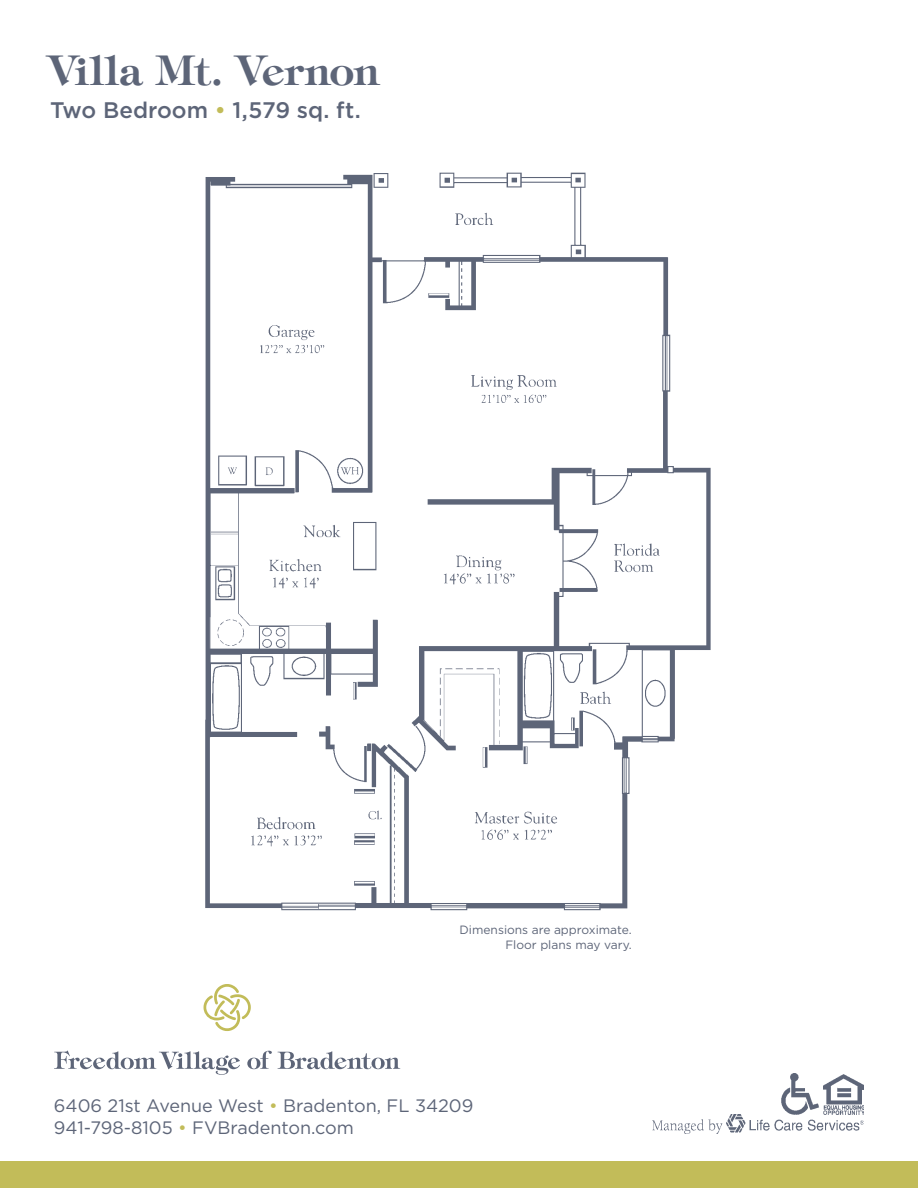
<style>
.page{position:relative;width:918px;height:1188px;background:#fff}
.page>*{position:absolute;margin:0;border:0;box-sizing:border-box;transform-origin:0 0}
.t1{font:600 41.25px "Tiffany Std";color:#5d6578}
.t2{font:500 22.5px "Gotham";letter-spacing:-.005em;color:#5d6578}
.t3{font:18px/21.6px "Gotham";color:#5d6578}
.t4{font:12px "Gotham";color:#5d6578}
.s1{color:#c2bc59}
</style>
<div class="page">
<img style="left:781px;top:1074px;width:38px;height:41px">
<img style="left:824px;top:1074px;width:40px;height:41px">
<img style="left:653px;top:1115px;width:211px;height:19px">
<div style="left:0;top:1161px;width:918px;height:27px;background:#c2bc59"></div>
<svg style="left:204px;top:984px;width:47px;height:47px"></svg>
<svg style="left:247px;top:1051px;width:25px;height:18px"></svg>
<svg style="left:278px;top:1051px;width:122px;height:18px"></svg>
<svg style="left:54px;top:1050px;width:186px;height:25px"></svg>
<img style="left:205px;top:172px;width:506px;height:739px">
<p class="t1" style="left:48px;top:44px;width:333px">Villa Mt. Vernon</p>
<p class="t2" style="left:50px;top:98px;width:312px">Two Bedroom <span class="s1">•</span> 1,579 sq. ft.</p>
<p class="t4" style="left:460px;top:923px;width:174px">Dimensions are approximate.</p>
<p class="t4" style="left:505px;top:938px;width:128px">Floor plans may vary.</p>
<p class="t3" style="left:54px;top:1095px;width:421px">6406 21st Avenue West <span class="s1">•</span> Bradenton, FL 34209<br>941-798-8105 <span class="s1">•</span> FVBradenton.com</p>
</div>
